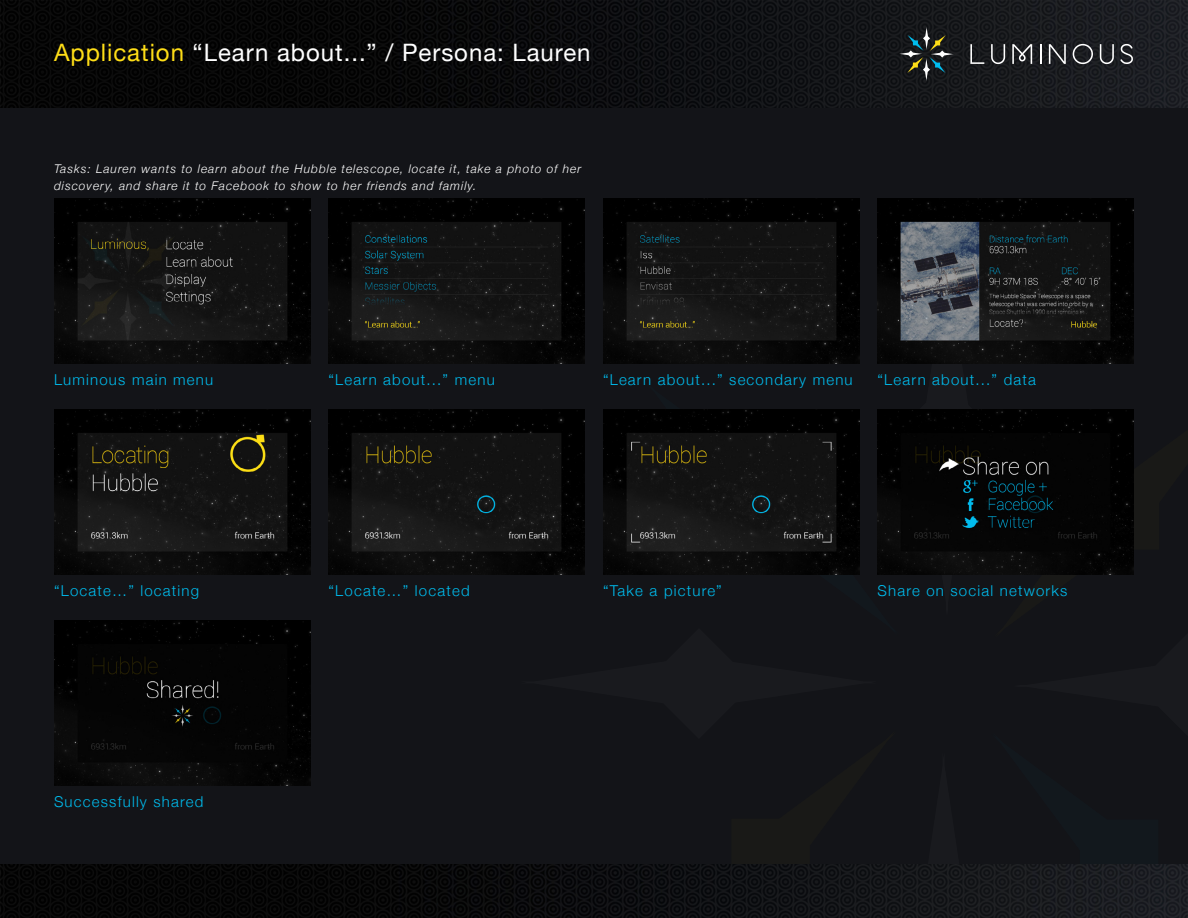
<style>
.page{position:relative;width:1188px;height:918px;background:#fff}
.page>*{position:absolute;margin:0;border:0;box-sizing:border-box;transform-origin:0 0}
.t1{font:24px "Helvetica Neue";letter-spacing:.04em;color:#fff}
.t2{font:300 15px "Helvetica Neue";letter-spacing:.08em;color:#00bcee}
.t3{font:italic 300 12px/16.6px "Helvetica Neue";letter-spacing:.08em;color:#fff}
.s1{color:#ffde17}
</style>
<div class="page">
<div style="left:0;top:108px;width:1188px;height:756px;background:#131418"></div>
<div style="left:890px;top:364px;width:111px;height:253px;background:#131418"></div>
<div style="left:645px;top:381px;width:255px;height:247px;background:#131418"></div>
<div style="left:520px;top:628px;width:668px;height:236px;background:#131418"></div>
<div style="left:993px;top:384px;width:195px;height:255px;background:#131418"></div>
<img style="left:0;top:0;width:1188px;height:108px">
<img style="left:0;top:864px;width:1188px;height:54px">
<svg style="left:899px;top:27px;width:55px;height:54px;background:#2a302e"></svg>
<svg style="left:970px;top:44px;width:14px;height:20px"></svg>
<svg style="left:991px;top:44px;width:14px;height:20px"></svg>
<svg style="left:1012px;top:44px;width:20px;height:20px"></svg>
<svg style="left:1040px;top:44px;width:1px;height:20px"></svg>
<svg style="left:1049px;top:44px;width:17px;height:20px"></svg>
<svg style="left:1073px;top:44px;width:20px;height:20px"></svg>
<svg style="left:1100px;top:44px;width:14px;height:20px"></svg>
<svg style="left:1120px;top:44px;width:13px;height:20px"></svg>
<img style="left:54px;top:199px;width:256px;height:165px">
<img style="left:54px;top:410px;width:256px;height:165px">
<img style="left:54px;top:621px;width:256px;height:165px">
<img style="left:328px;top:410px;width:257px;height:165px">
<img style="left:603px;top:410px;width:257px;height:165px">
<img style="left:878px;top:410px;width:256px;height:165px">
<img style="left:328px;top:199px;width:257px;height:165px">
<img style="left:603px;top:199px;width:257px;height:165px">
<img style="left:878px;top:199px;width:256px;height:165px">
<h1 class="t1" style="left:54px;top:35px;width:538px"><span class="s1">Application</span> “Learn about...” / Persona: Lauren</h1>
<p class="t3" style="left:54px;top:160px;width:529px">Tasks: Lauren wants to learn about the Hubble telescope, locate it, take a photo of her discovery, and share it to Facebook to show to her friends and family.</p>
<p class="t2" style="left:54px;top:368px;width:161px">Luminous main menu</p>
<p class="t2" style="left:54px;top:579px;width:147px">“Locate…” locating</p>
<p class="t2" style="left:54px;top:790px;width:151px">Successfully shared</p>
<p class="t2" style="left:328px;top:368px;width:168px">“Learn about...” menu</p>
<p class="t2" style="left:603px;top:368px;width:251px">“Learn about...” secondary menu</p>
<p class="t2" style="left:878px;top:368px;width:160px">“Learn about...” data</p>
<p class="t2" style="left:328px;top:579px;width:143px">“Locate…” located</p>
<p class="t2" style="left:603px;top:579px;width:120px">“Take a picture”</p>
<p class="t2" style="left:878px;top:579px;width:191px">Share on social networks</p>
</div>
